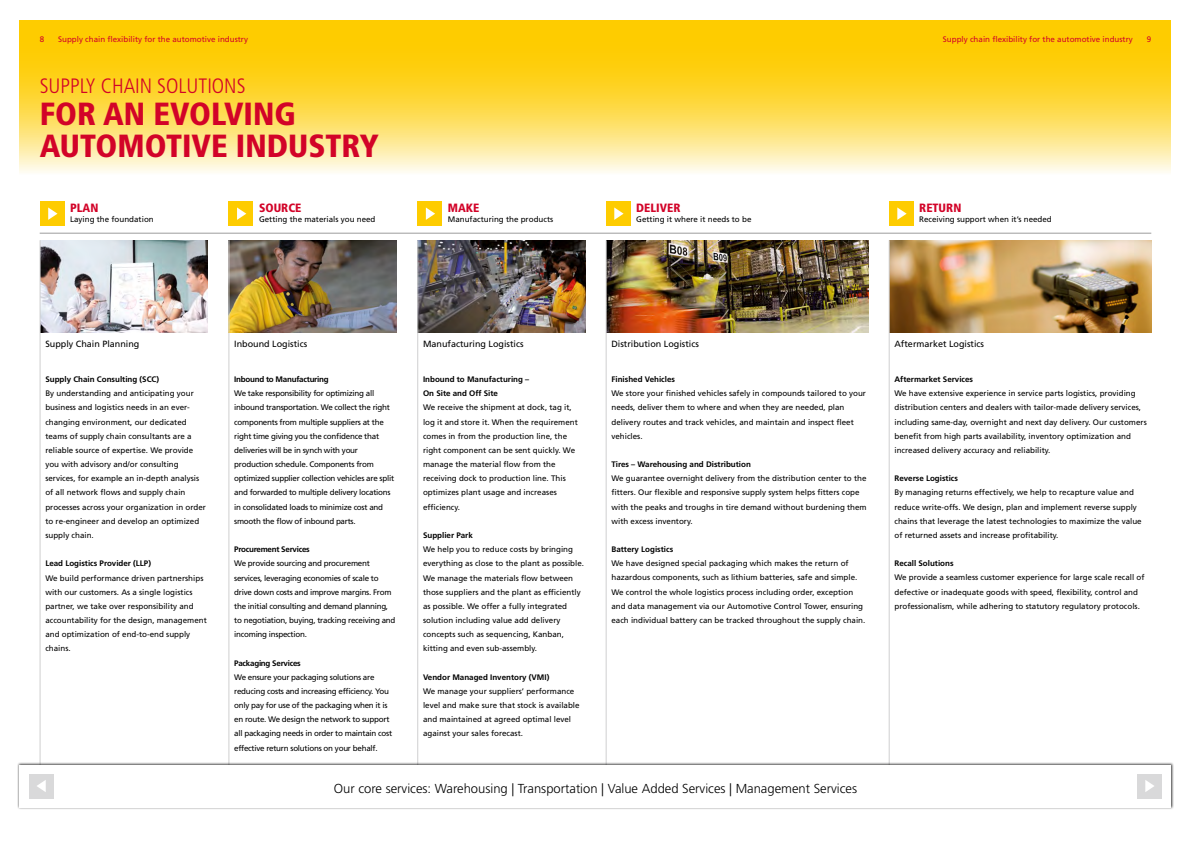
<style>
.page{position:relative;width:1191px;height:842px;background:#fff}
.page>*{position:absolute;margin:0;border:0;box-sizing:border-box;transform-origin:0 0}
.t1{font:900 condensed 32px/32px "Frutiger LT Std";color:#d20328}
.t2{font:300 condensed 20.8px "Frutiger LT Std";color:#d20328}
.t3{font:300 13px "Frutiger LT Std";color:#000}
.t4{font:900 condensed 12px "Frutiger LT Std";color:#d20328}
.t5{font:9px "Frutiger LT Std";color:#000}
.t6{font:8px/14.2px "Frutiger LT Std";color:#000}
.t7{font:8px/14.2px "Frutiger LT Std";letter-spacing:-.03em;color:#000}
.t8{font:700 8px/14.2px "Frutiger LT Std";color:#000}
.t9{font:8px "Frutiger LT Std";color:#d20328}
.t10{font:700 8px "Frutiger LT Std";letter-spacing:-.03em;color:#000}
</style>
<div class="page">
<svg style="left:20px;top:20px;width:1151px;height:153px"></svg>
<img style="left:41px;top:240px;width:166px;height:92px">
<img style="left:229px;top:240px;width:167px;height:92px">
<img style="left:418px;top:240px;width:167px;height:92px">
<img style="left:607px;top:240px;width:261px;height:92px">
<img style="left:889px;top:240px;width:262px;height:92px">
<hr style="left:40px;top:233px;width:1111px;height:1px;background:#9c9c9c">
<div style="left:40px;top:201px;width:24px;height:25px;background:#fecc00"></div>
<svg style="left:48px;top:207px;width:9px;height:13px"></svg>
<div style="left:228px;top:201px;width:25px;height:25px;background:#fecc00"></div>
<svg style="left:237px;top:207px;width:9px;height:13px"></svg>
<div style="left:417px;top:201px;width:25px;height:25px;background:#fecc00"></div>
<svg style="left:426px;top:207px;width:9px;height:13px"></svg>
<div style="left:606px;top:201px;width:24px;height:25px;background:#fecc00"></div>
<svg style="left:614px;top:207px;width:9px;height:13px"></svg>
<div style="left:888px;top:201px;width:25px;height:25px;background:#fecc00"></div>
<svg style="left:897px;top:207px;width:9px;height:13px"></svg>
<hr style="left:40px;top:240px;width:1px;height:532px;background:#cfcfd0">
<hr style="left:228px;top:240px;width:1px;height:532px;background:#cfcfd0">
<hr style="left:417px;top:240px;width:1px;height:532px;background:#cfcfd0">
<hr style="left:606px;top:240px;width:1px;height:532px;background:#cfcfd0">
<hr style="left:888px;top:240px;width:1px;height:532px;background:#cfcfd0">
<div style="left:17px;top:762px;width:1156px;height:48px;background:#000;opacity:.75"></div>
<div style="left:20px;top:765px;width:1151px;height:42px;background:#fff"></div>
<div style="left:29px;top:774px;width:24px;height:24px;background:#d9d9da"></div>
<svg style="left:37px;top:780px;width:9px;height:12px"></svg>
<div style="left:1137px;top:774px;width:25px;height:24px;background:#d9d9da"></div>
<svg style="left:1145px;top:780px;width:9px;height:12px"></svg>
<p class="t9" style="left:40px;top:34px;width:6px">8</p>
<p class="t9" style="left:58px;top:34px;width:191px">Supply chain flexibility for the automotive industry</p>
<p class="t9" style="left:943px;top:34px;width:191px">Supply chain flexibility for the automotive industry</p>
<p class="t9" style="left:1146px;top:34px;width:6px">9</p>
<h2 class="t2" style="left:40px;top:74px;width:207px">SUPPLY CHAIN SOLUTIONS</h2>
<h1 class="t1" style="left:40px;top:98px;width:341px">FOR AN EVOLVING<br>AUTOMOTIVE INDUSTRY</h1>
<h3 class="t4" style="left:70px;top:201px;width:30px">PLAN</h3>
<p class="t6" style="left:70px;top:213px;width:85px">Laying the foundation</p>
<h3 class="t4" style="left:259px;top:201px;width:44px">SOURCE</h3>
<p class="t6" style="left:259px;top:213px;width:118px">Getting the materials you need</p>
<h3 class="t4" style="left:448px;top:201px;width:33px">MAKE</h3>
<p class="t6" style="left:448px;top:213px;width:107px">Manufacturing the products</p>
<h3 class="t4" style="left:636px;top:201px;width:46px">DELIVER</h3>
<p class="t6" style="left:636px;top:213px;width:117px">Getting it where it needs to be</p>
<h3 class="t4" style="left:919px;top:201px;width:44px">RETURN</h3>
<p class="t6" style="left:919px;top:213px;width:134px">Receiving support when it’s needed</p>
<p class="t5" style="left:45px;top:338px;width:96px">Supply Chain Planning</p>
<p class="t8" style="left:45px;top:372px;width:115px">Supply Chain Consulting (SCC)</p>
<p class="t6" style="left:45px;top:386px;width:162px">By understanding and anticipating your business and logistics needs in an ever&shy;changing environment, our dedicated teams of supply chain consultants are a reliable source of expertise. We provide you with advisory and/or consulting services, for example an in-depth analysis of all network flows and supply chain processes across your organization in order to re-engineer and develop an optimized supply chain.</p>
<p class="t8" style="left:45px;top:556px;width:107px">Lead Logistics Provider (LLP)</p>
<p class="t6" style="left:45px;top:571px;width:163px">We build performance driven partnerships with our customers. As a single logistics partner, we take over responsibility and accountability for the design, management and optimization of end-to-end supply chains.</p>
<p class="t5" style="left:234px;top:338px;width:74px">Inbound Logistics</p>
<p class="t10" style="left:234px;top:374px;width:96px">Inbound to Manufacturing</p>
<p class="t7" style="left:234px;top:386px;width:161px">We take responsibility for optimizing all inbound transportation. We collect the right components from multiple suppliers at the right time giving you the confidence that deliveries will be in synch with your production schedule. Components from optimized supplier collection vehicles are split and forwarded to multiple delivery locations in consolidated loads to minimize cost and smooth the flow of inbound parts.</p>
<p class="t10" style="left:234px;top:545px;width:77px">Procurement Services</p>
<p class="t7" style="left:234px;top:556px;width:163px">We provide sourcing and procurement services, leveraging economies of scale to drive down costs and improve margins. From the initial consulting and demand planning, to negotiation, buying, tracking receiving and incoming inspection.</p>
<p class="t10" style="left:234px;top:658px;width:68px">Packaging Services</p>
<p class="t7" style="left:234px;top:670px;width:159px">We ensure your packaging solutions are reducing costs and increasing efficiency. You only pay for use of the packaging when it is en route. We design the network to support all packaging needs in order to maintain cost effective return solutions on your behalf.</p>
<p class="t5" style="left:423px;top:338px;width:102px">Manufacturing Logistics</p>
<p class="t8" style="left:423px;top:372px;width:108px">Inbound to Manufacturing –<br>On Site and Off Site</p>
<p class="t6" style="left:423px;top:400px;width:156px">We receive the shipment at dock, tag it, log it and store it. When the requirement comes in from the production line, the right component can be sent quickly. We manage the material flow from the receiving dock to production line. This optimizes plant usage and increases efficiency.</p>
<p class="t8" style="left:423px;top:528px;width:51px">Supplier Park</p>
<p class="t6" style="left:423px;top:542px;width:162px">We help you to reduce costs by bringing everything as close to the plant as possible.<br>We manage the materials flow between those suppliers and the plant as efficiently as possible. We offer a fully integrated solution including value add delivery concepts such as sequencing, Kanban, kitting and even sub-assembly.</p>
<p class="t8" style="left:423px;top:670px;width:128px">Vendor Managed Inventory (VMI)</p>
<p class="t6" style="left:423px;top:684px;width:158px">We manage your suppliers’ performance level and make sure that stock is available and maintained at agreed optimal level against your sales forecast.</p>
<p class="t5" style="left:611px;top:338px;width:89px">Distribution Logistics</p>
<p class="t8" style="left:611px;top:372px;width:65px">Finished Vehicles</p>
<p class="t6" style="left:611px;top:386px;width:256px">We store your finished vehicles safely in compounds tailored to your needs, deliver them to where and when they are needed, plan delivery routes and track vehicles, and maintain and inspect fleet vehicles.</p>
<p class="t8" style="left:611px;top:457px;width:141px">Tires – Warehousing and Distribution</p>
<p class="t6" style="left:611px;top:471px;width:257px">We guarantee overnight delivery from the distribution center to the fitters. Our flexible and responsive supply system helps fitters cope with the peaks and troughs in tire demand without burdening them with excess inventory.</p>
<p class="t8" style="left:611px;top:542px;width:63px">Battery Logistics</p>
<p class="t6" style="left:611px;top:556px;width:255px">We have designed special packaging which makes the return of hazardous components, such as lithium batteries, safe and simple.<br>We control the whole logistics process including order, exception and data management via our Automotive Control Tower, ensuring each individual battery can be tracked throughout the supply chain.</p>
<h3 class="t3" style="left:334px;top:781px;width:524px">Our core services: Warehousing | Transportation | Value Added Services | Management Services</h3>
<p class="t5" style="left:894px;top:338px;width:91px">Aftermarket Logistics</p>
<p class="t8" style="left:894px;top:372px;width:80px">Aftermarket Services</p>
<p class="t6" style="left:894px;top:386px;width:254px">We have extensive experience in service parts logistics, providing distribution centers and dealers with tailor-made delivery services, including same-day, overnight and next day delivery. Our customers benefit from high parts availability, inventory optimization and increased delivery accuracy and reliability.</p>
<p class="t8" style="left:894px;top:471px;width:65px">Reverse Logistics</p>
<p class="t6" style="left:894px;top:486px;width:249px">By managing returns effectively, we help to recapture value and reduce write-offs. We design, plan and implement reverse supply chains that leverage the latest technologies to maximize the value of returned assets and increase profitability.</p>
<p class="t8" style="left:894px;top:556px;width:61px">Recall Solutions</p>
<p class="t6" style="left:894px;top:571px;width:252px">We provide a seamless customer experience for large scale recall of defective or inadequate goods with speed, flexibility, control and professionalism, while adhering to statutory regulatory protocols.</p>
</div>
